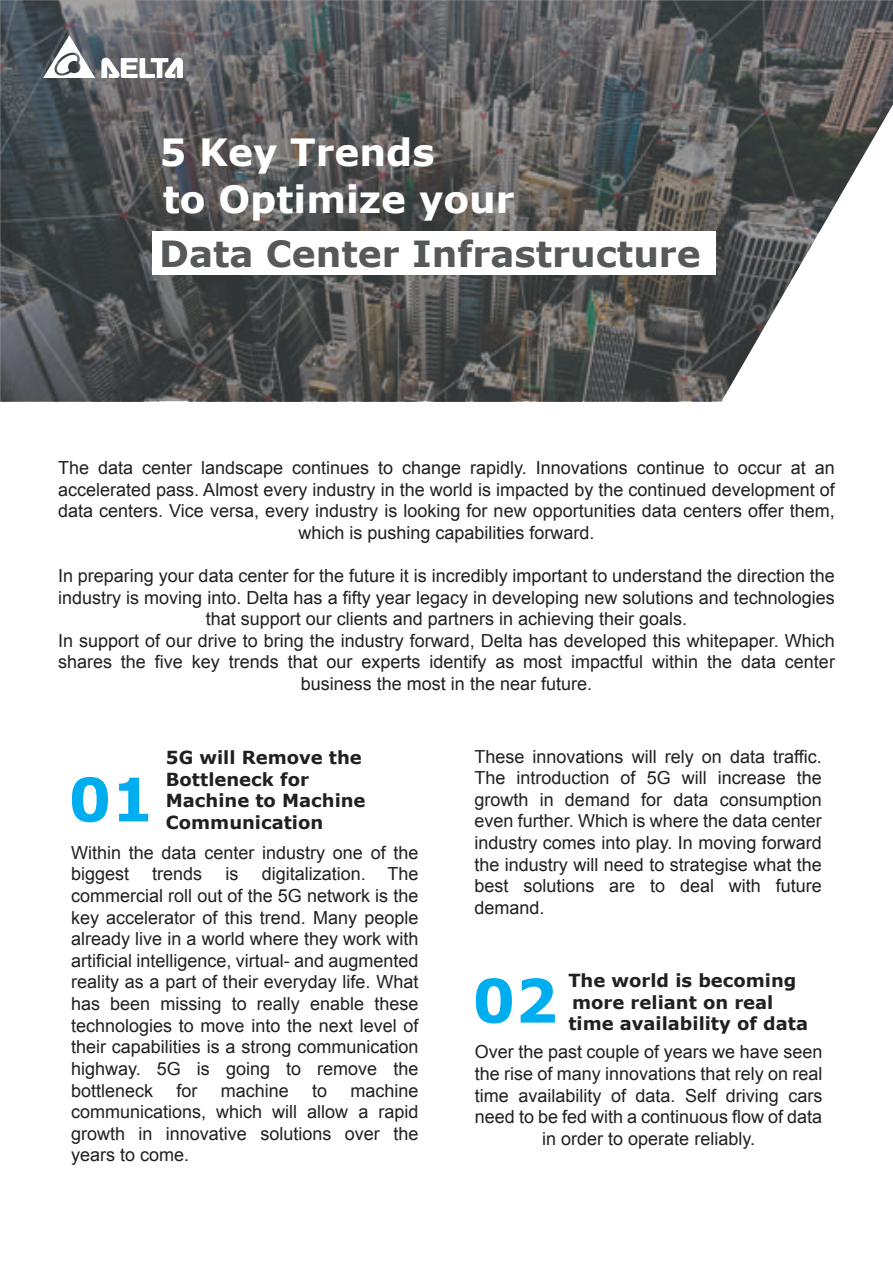
<style>
.page{position:relative;width:893px;height:1263px;background:#fff}
.page>*{position:absolute;margin:0;border:0;box-sizing:border-box;transform-origin:0 0}
.t1{font:700 60px "Verdana";color:#00aeef}
.t2{font:700 37.5px "Verdana";color:#fff}
.t3{font:700 36px "Verdana";color:#57585a}
.t4{font:18px/21.6px "Arial";color:#231f20;text-align:justify}
.t5{font:700 18px/21.6px "Verdana";color:#231f20}
</style>
<div class="page">
<svg style="left:0;top:0;width:893px;height:401px;background:#565757"></svg>
<img style="left:44px;top:35px;width:138px;height:43px">
<svg style="left:722px;top:104px;width:171px;height:298px"></svg>
<div style="left:152px;top:232px;width:563px;height:43px;background:#fff"></div>
<h2 class="t2" style="left:160px;top:128px;width:276px">5 Key Trends</h2>
<h2 class="t2" style="left:163px;top:176px;width:353px">to Optimize your</h2>
<h3 class="t3" style="left:159px;top:231px;width:543px">Data Center Infrastructure</h3>
<p class="t4" style="left:58px;top:457px;width:778px;text-align:center">The data center landscape continues to change rapidly. Innovations continue to occur at an accelerated pass. Almost every industry in the world is impacted by the continued development of data centers. Vice versa, every industry is looking for new opportunities data centers offer them, which is pushing capabilities forward.</p>
<p class="t4" style="left:58px;top:565px;width:778px;text-align:center">In preparing your data center for the future it is incredibly important to understand the direction the industry is moving into. Delta has a fifty year legacy in developing new solutions and technologies that support our clients and partners in achieving their goals.<br>In support of our drive to bring the industry forward, Delta has developed this whitepaper. Which shares the five key trends that our experts identify as most impactful within the data center business the most in the near future.</p>
<h1 class="t1" style="left:69px;top:761px;width:87px">01</h1>
<p class="t5" style="left:166px;top:746px;width:201px">5G will Remove the<br>Bottleneck for<br>Machine to Machine<br>Communication</p>
<p class="t4" style="left:71px;top:842px;width:349px">Within the data center industry one of the biggest</p>
<p class="t4" style="left:71px;top:863px;width:349px;text-indent:191px">digitalization. The commercial roll out of the 5G network is the key accelerator of this trend. Many people already live in a world where they work with artificial intelligence, virtual- and augmented reality as a part of their everyday life. What has been missing to really enable these technologies to move into the next level of their capabilities is a strong communication highway. 5G is going to remove the bottleneck</p>
<p class="t4" style="left:152px;top:863px;width:52px">trends</p>
<p class="t4" style="left:225px;top:863px;width:14px">is</p>
<p class="t4" style="left:176px;top:1079px;width:23px">for</p>
<p class="t4" style="left:221px;top:1079px;width:70px">machine</p>
<p class="t4" style="left:312px;top:1079px;width:17px">to</p>
<p class="t4" style="left:71px;top:1079px;width:349px;text-indent:279px">machine communications, which will allow a rapid growth in innovative solutions over the years to come.</p>
<p class="t4" style="left:474px;top:745px;width:349px">These innovations will rely on data traffic.<br>The introduction of 5G will increase the growth in demand for data consumption even further. Which is where the data center industry comes into play. In moving forward the industry will need to strategise what the best solutions are to deal with future demand.</p>
<h1 class="t1" style="left:473px;top:962px;width:87px">02</h1>
<p class="t5" style="left:568px;top:969px;width:241px">The world is becoming more reliant on real time availability of data</p>
<p class="t4" style="left:475px;top:1041px;width:349px;text-align:center">Over the past couple of years we have seen the rise of many innovations that rely on real time availability of data. Self driving cars need to be fed with a continuous flow of data in order to operate reliably.</p>
</div>
